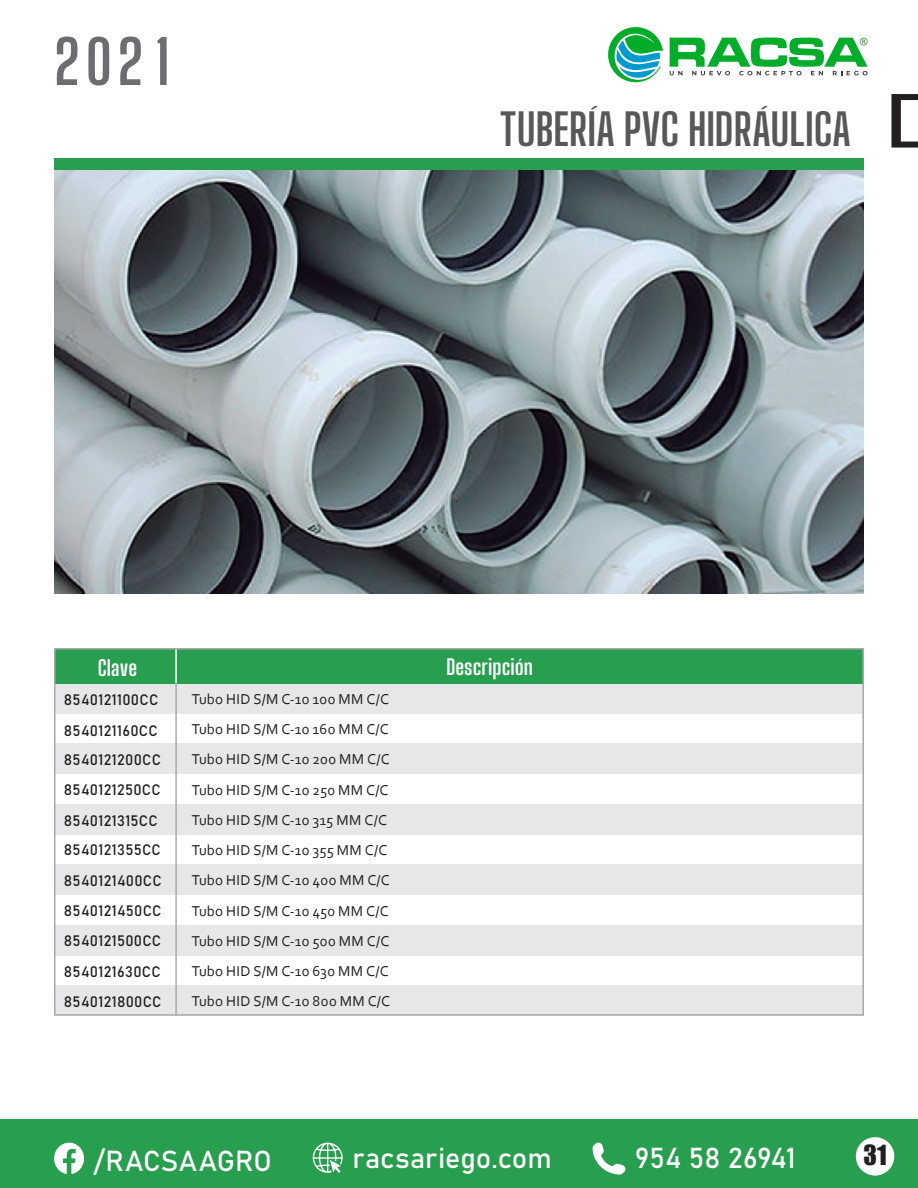
<style>
.page{position:relative;width:918px;height:1188px;background:#fff}
.page>*{position:absolute;margin:0;border:0;box-sizing:border-box;transform-origin:0 0}
.t1{font:700 60px "Big Shoulders Display";color:#6c6d70}
.TITULOS{font:700 43.5px "Big Shoulders Display";color:#57585a}
.t2{font:28.5px "Bahnschrift";color:#fff}
.t3{font:25.5px "Impact";color:#231f20}
.DESCRIPCIONES{font:700 21px "Big Shoulders Display";color:#fff}
.TEXTO_TABLA{font:15px "Corbel";letter-spacing:.015em;color:#231f20}
.claves{font:15px "Bahnschrift";letter-spacing:.015em;color:#231f20}
</style>
<div class="page">
<svg style="left:608px;top:27px;width:55px;height:56px"></svg>
<svg style="left:670px;top:38px;width:198px;height:37px"></svg>
<div style="left:54px;top:158px;width:810px;height:12px;background:#279f4f"></div>
<div style="left:0;top:1119px;width:918px;height:69px;background:#279f4f"></div>
<svg style="left:54px;top:1142px;width:30px;height:32px"></svg>
<svg style="left:312px;top:1142px;width:31px;height:31px"></svg>
<svg style="left:593px;top:1142px;width:32px;height:33px"></svg>
<div style="left:856px;top:1137px;width:38px;height:39px;background:#fff;border-radius:50%"></div>
<div style="left:55px;top:683px;width:809px;height:31px;background:#e6e7e9"></div>
<div style="left:55px;top:744px;width:809px;height:30px;background:#e6e7e9"></div>
<div style="left:55px;top:804px;width:809px;height:30px;background:#e6e7e9"></div>
<div style="left:55px;top:865px;width:809px;height:30px;background:#e6e7e9"></div>
<div style="left:55px;top:925px;width:809px;height:30px;background:#e6e7e9"></div>
<div style="left:55px;top:985px;width:809px;height:31px;background:#e6e7e9"></div>
<div style="left:54px;top:649px;width:810px;height:34px;background:#279f4f"></div>
<hr style="left:175px;top:648px;width:2px;height:35px;background:#fff">
<hr style="left:175px;top:683px;width:2px;height:333px;background:#a8a9ad">
<div style="left:54px;top:648px;width:810px;height:368px;border:2px solid #a8a9ad"></div>
<img style="left:54px;top:170px;width:810px;height:424px">
<svg style="left:891px;top:94px;width:27px;height:54px"></svg>
<h1 class="t1" style="left:54px;top:21px;width:117px">2021</h1>
<p class="TITULOS" style="left:500px;top:99px;width:352px">TUBERÍA PVC HIDRÁULICA</p>
<p class="DESCRIPCIONES" style="left:98px;top:654px;width:41px">Clave</p>
<p class="DESCRIPCIONES" style="left:446px;top:653px;width:88px">Descripción</p>
<p class="claves" style="left:64px;top:688px;width:96px">8540121100CC</p>
<p class="TEXTO_TABLA" style="left:192px;top:690px;width:199px">Tubo HID S/M C-10 100 MM C/C</p>
<p class="claves" style="left:64px;top:719px;width:95px">8540121160CC</p>
<p class="TEXTO_TABLA" style="left:192px;top:720px;width:199px">Tubo HID S/M C-10 160 MM C/C</p>
<p class="claves" style="left:64px;top:749px;width:99px">8540121200CC</p>
<p class="claves" style="left:64px;top:779px;width:98px">8540121250CC</p>
<p class="claves" style="left:64px;top:809px;width:95px">8540121315CC</p>
<p class="claves" style="left:64px;top:839px;width:98px">8540121355CC</p>
<p class="claves" style="left:64px;top:869px;width:99px">8540121400CC</p>
<p class="claves" style="left:64px;top:900px;width:99px">8540121450CC</p>
<p class="claves" style="left:64px;top:930px;width:99px">8540121500CC</p>
<p class="claves" style="left:64px;top:960px;width:98px">8540121630CC</p>
<p class="claves" style="left:64px;top:990px;width:99px">8540121800CC</p>
<p class="TEXTO_TABLA" style="left:192px;top:750px;width:199px">Tubo HID S/M C-10 200 MM C/C</p>
<p class="TEXTO_TABLA" style="left:192px;top:780px;width:198px">Tubo HID S/M C-10 250 MM C/C</p>
<p class="TEXTO_TABLA" style="left:192px;top:811px;width:197px">Tubo HID S/M C-10 315 MM C/C</p>
<p class="TEXTO_TABLA" style="left:192px;top:841px;width:197px">Tubo HID S/M C-10 355 MM C/C</p>
<p class="TEXTO_TABLA" style="left:192px;top:871px;width:200px">Tubo HID S/M C-10 400 MM C/C</p>
<p class="TEXTO_TABLA" style="left:192px;top:901px;width:198px">Tubo HID S/M C-10 450 MM C/C</p>
<p class="TEXTO_TABLA" style="left:192px;top:931px;width:199px">Tubo HID S/M C-10 500 MM C/C</p>
<p class="TEXTO_TABLA" style="left:192px;top:962px;width:198px">Tubo HID S/M C-10 630 MM C/C</p>
<p class="TEXTO_TABLA" style="left:192px;top:992px;width:200px">Tubo HID S/M C-10 800 MM C/C</p>
<h3 class="t2" style="left:94px;top:1140px;width:180px">/RACSAAGRO</h3>
<h3 class="t2" style="left:353px;top:1136px;width:201px">racsariego.com</h3>
<h3 class="t2" style="left:635px;top:1136px;width:162px">954 58 26941</h3>
<h3 class="t3" style="left:863px;top:1135px;width:25px">31</h3>
</div>
